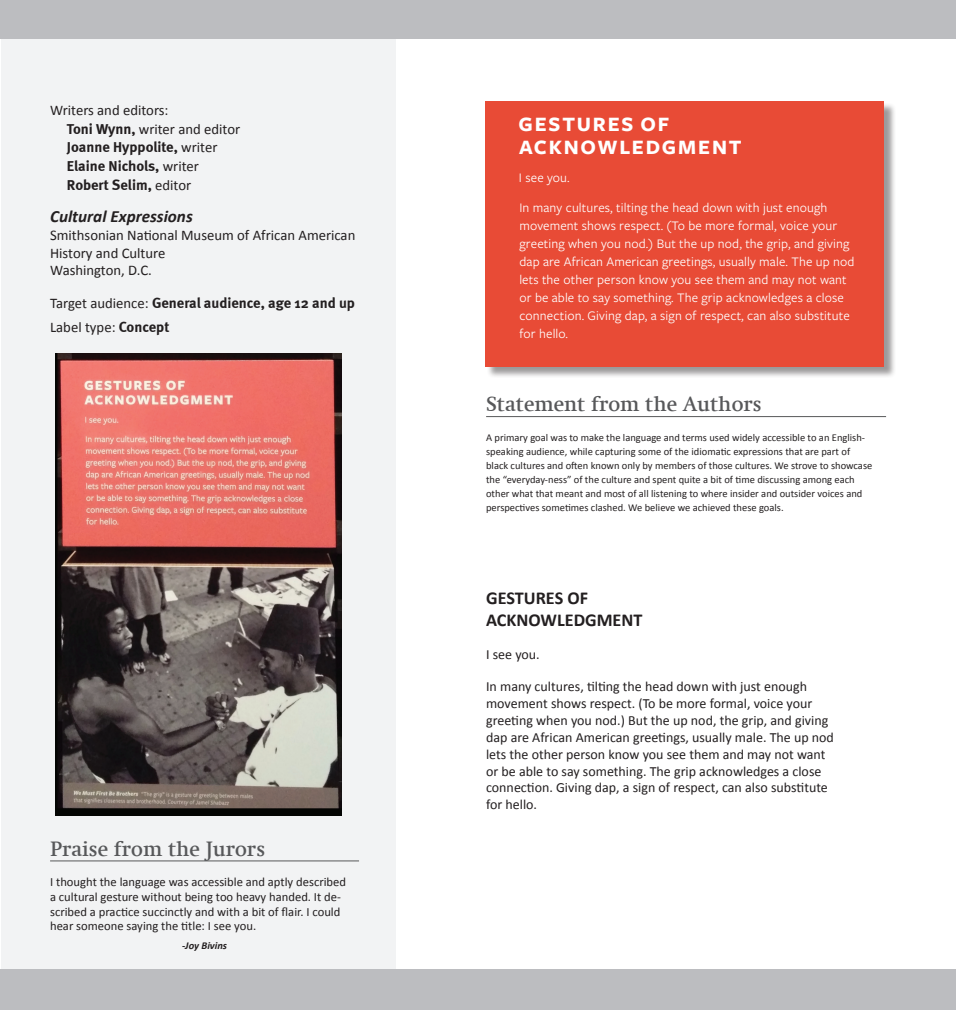
<style>
.page{position:relative;width:956px;height:1010px;background:#fff}
.page>*{position:absolute;margin:0;border:0;box-sizing:border-box;transform-origin:0 0}
.t1{font:700 21.21px/22.3px "Freight Sans";letter-spacing:.085em;color:#fff}
.t2{font:500 21px "Swift Com";color:#57585a}
.t3{font:700 18.2px/21.8px "Calibri";color:#231f20}
.t4{font:italic 700 17.15px "Calibri";color:#231f20}
.t5{font:14.7px/17.6px "Calibri";color:#231f20}
.t6{font:700 14.7px/18.9px "Meta";color:#231f20}
.t7{font:14px/16.8px "Calibri";color:#231f20}
.t8{font:13.58px/18.1px "Freight Sans";letter-spacing:.01em;color:#fff}
.t9{font:12.6px/14.7px "Calibri";color:#231f20}
.t10{font:10.5px/14px "Calibri";color:#231f20}
.t11{font:italic 700 10.5px "Calibri";color:#231f20}
.s1{font-family:"Meta";font-weight:700}
.s2{font-family:"Calibri";font-weight:400}
</style>
<div class="page">
<div style="left:1px;top:35px;width:395px;height:944px;background:#f2f3f4"></div>
<div style="left:0;top:0;width:956px;height:39px;background:#bcbdc0"></div>
<div style="left:0;top:969px;width:956px;height:41px;background:#bcbdc0"></div>
<img style="left:56px;top:354px;width:286px;height:461px">
<div style="left:487px;top:102px;width:409px;height:276px;background:#231f20;opacity:.45"></div>
<div style="left:486px;top:101px;width:398px;height:265px;background:#e84b36"></div>
<hr style="left:486px;top:416px;width:400px;height:1px;background:#57585a">
<hr style="left:50px;top:860px;width:309px;height:1px;background:#57585a">
<h3 class="t5" style="left:67px;top:100px;width:175px;line-height:18.9px;text-indent:-17px">Writers and editors:<br><span class="s1">Toni Wynn,</span> writer and editor</h3>
<h3 class="t6" style="left:67px;top:138px;width:152px">Joanne Hyppolite, <span class="s2">writer<br></span>Elaine Nichols, <span class="s2">writer<br></span>Robert Selim, <span class="s2">editor</span></h3>
<h3 class="t4" style="left:50px;top:206px;width:144px">Cultural Expressions</h3>
<h3 class="t5" style="left:50px;top:226px;width:307px">Smithsonian National Museum of African American<br>History and Culture<br>Washington, D.C.</h3>
<h3 class="t6" style="left:50px;top:293px;width:306px"><span class="s2">Target audience:</span> General audience, age 12 and up</h3>
<h3 class="t5" style="left:50px;top:318px;width:121px">Label type: <span class="s1">Concept</span></h3>
<h2 class="t2" style="left:50px;top:836px;width:217px">Praise from the Jurors</h2>
<p class="t9" style="left:50px;top:874px;width:298px">I thought the language was accessible and aptly described a cultural gesture without being too heavy handed. It de&shy;scribed a practice succinctly and with a bit of flair. I could hear someone saying the title: I see you.</p>
<p class="t11" style="left:182px;top:939px;width:47px">-Joy Bivins</p>
<h1 class="t1" style="left:518px;top:114px;width:225px">GESTURES OF<br>ACKNOWLEDGMENT</h1>
<p class="t8" style="left:519px;top:163px;width:310px;line-height:29.8px">I see you.<br>In many cultures, tilting the head down with just enough</p>
<p class="t8" style="left:519px;top:217px;width:337px">movement shows respect. (To be more formal, voice your greeting when you nod.) But the up nod, the grip, and giving dap are African American greetings, usually male. The up nod lets the other person know you see them and may not want or be able to say something. The grip acknowledges a close connection. Giving dap, a sign of respect, can also substitute for hello.</p>
<h2 class="t2" style="left:486px;top:392px;width:277px">Statement from the Authors</h2>
<p class="t10" style="left:486px;top:431px;width:388px">A primary goal was to make the language and terms used widely accessible to an English&shy;speaking audience, while capturing some of the idiomatic expressions that are part of black cultures and often known only by members of those cultures. We strove to showcase the “everyday-ness” of the culture and spent quite a bit of time discussing among each other what that meant and most of all listening to where insider and outsider voices and perspectives sometimes clashed. We believe we achieved these goals.</p>
<h3 class="t3" style="left:486px;top:587px;width:158px">GESTURES OF<br>ACKNOWLEDGMENT</h3>
<h3 class="t7" style="left:486px;top:645px;width:55px">I see you.</h3>
<p class="t7" style="left:486px;top:678px;width:349px">In many cultures, tilting the head down with just enough movement shows respect. (To be more formal, voice your greeting when you nod.) But the up nod, the grip, and giving dap are African American greetings, usually male. The up nod lets the other person know you see them and may not want or be able to say something. The grip acknowledges a close connection. Giving dap, a sign of respect, can also substitute for hello.</p>
</div>
